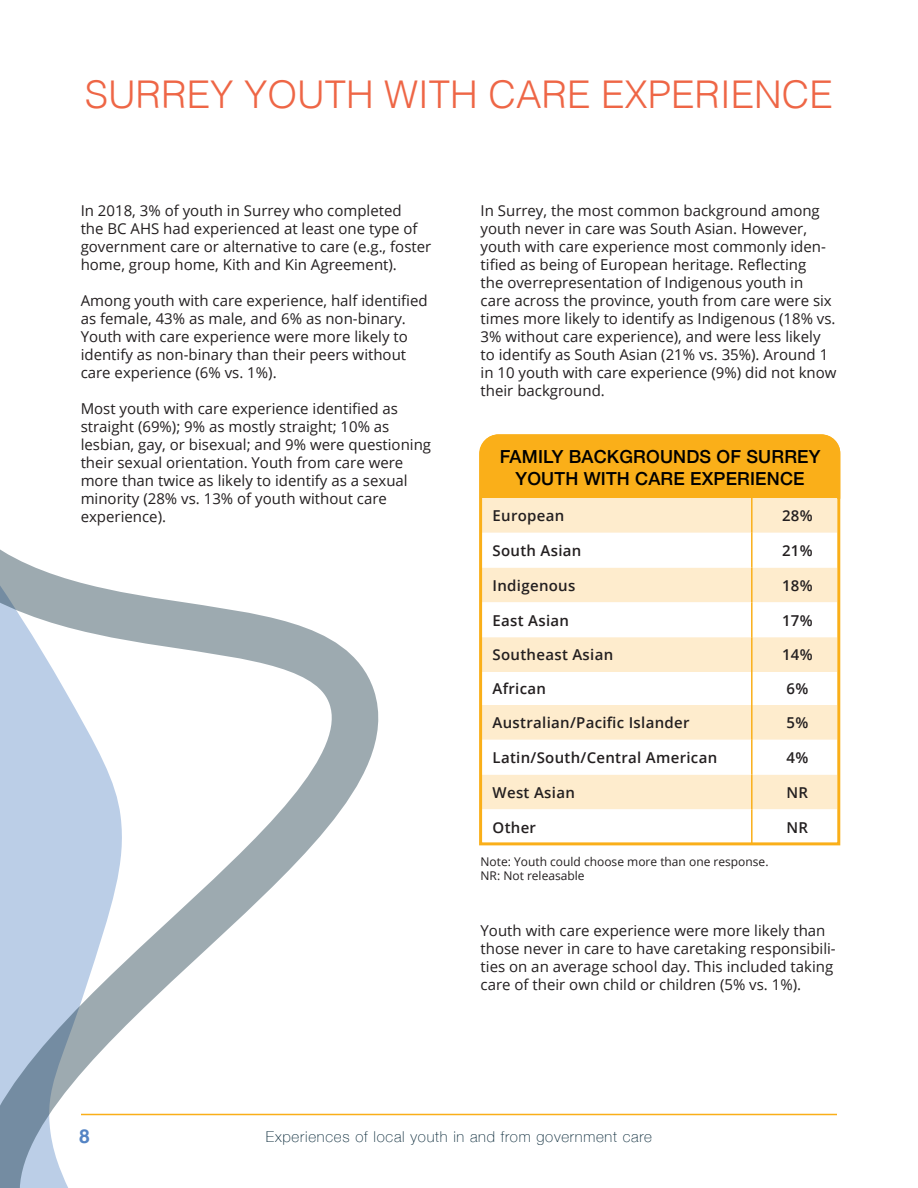
<style>
.page{position:relative;width:918px;height:1188px;background:#fff}
.page>*{position:absolute;margin:0;border:0;box-sizing:border-box;transform-origin:0 0}
.Page_header_1{font:300 38.25px "Helvetica";color:#ee6646}
.t1{font:700 19.5px "Helvetica";color:#5484c4}
.table_header{font:500 18px/21.6px "Helvetica Neue";letter-spacing:.01em;color:#000;text-align:center}
.Body{font:15px/18px "Open Sans";color:#231f20}
.Body_SB{font:600 15px "Open Sans";letter-spacing:.02em;color:#231f20}
.t2{font:100 15px "Helvetica Neue";letter-spacing:.05em;color:#092939}
.Body_centre_SB{font:600 15px "Open Sans";letter-spacing:.02em;color:#231f20}
.note{font:12px "Open Sans";color:#231f20}
</style>
<div class="page">
<hr style="left:81px;top:1114px;width:756px;height:1px;background:#faaf19">
<svg style="left:479px;top:434px;width:362px;height:412px"></svg>
<svg style="left:0;top:549px;width:457px;height:639px"></svg>
<p class="Page_header_1" style="left:85px;top:62px;width:750px">SURREY YOUTH WITH CARE EXPERIENCE</p>
<p class="Body" style="left:81px;top:201px;width:352px">In 2018, 3% of youth in Surrey who completed<br>the BC AHS had experienced at least one type of government care or alternative to care (e.g., foster home, group home, Kith and Kin Agreement).</p>
<p class="Body" style="left:81px;top:291px;width:348px">Among youth with care experience, half identified as female, 43% as male, and 6% as non-binary.<br>Youth with care experience were more likely to identify as non-binary than their peers without care experience (6% vs. 1%).</p>
<p class="Body" style="left:81px;top:399px;width:352px">Most youth with care experience identified as straight (69%); 9% as mostly straight; 10% as lesbian, gay, or bisexual; and 9% were questioning their sexual orientation. Youth from care were more than twice as likely to identify as a sexual minority (28% vs. 13% of youth without care experience).</p>
<p class="Body" style="left:481px;top:201px;width:357px">In Surrey, the most common background among youth never in care was South Asian. However, youth with care experience most commonly iden&shy;tified as being of European heritage. Reflecting<br>the overrepresentation of Indigenous youth in care across the province, youth from care were six times more likely to identify as Indigenous (18% vs.<br>3% without care experience), and were less likely to identify as South Asian (21% vs. 35%). Around 1 in 10 youth with care experience (9%) did not know their background.</p>
<p class="table_header" style="left:500px;top:444px;width:322px">FAMILY BACKGROUNDS OF SURREY<br>YOUTH WITH CARE EXPERIENCE</p>
<p class="Body_SB" style="left:493px;top:505px;width:73px">European</p>
<p class="Body_centre_SB" style="left:782px;top:505px;width:32px">28%</p>
<p class="Body_SB" style="left:493px;top:540px;width:90px">South Asian</p>
<p class="Body_centre_SB" style="left:782px;top:540px;width:32px">21%</p>
<p class="Body_SB" style="left:493px;top:575px;width:84px">Indigenous</p>
<p class="Body_centre_SB" style="left:782px;top:575px;width:32px">18%</p>
<p class="Body_SB" style="left:493px;top:610px;width:78px">East Asian</p>
<p class="Body_centre_SB" style="left:782px;top:610px;width:32px">17%</p>
<p class="Body_SB" style="left:493px;top:645px;width:122px">Southeast Asian</p>
<p class="Body_centre_SB" style="left:782px;top:645px;width:32px">14%</p>
<p class="Body_SB" style="left:493px;top:679px;width:55px">African</p>
<p class="Body_centre_SB" style="left:787px;top:679px;width:23px">6%</p>
<p class="Body_SB" style="left:493px;top:712px;width:198px">Australian/Pacific Islander</p>
<p class="Body_centre_SB" style="left:787px;top:712px;width:23px">5%</p>
<p class="Body_SB" style="left:493px;top:747px;width:226px">Latin/South/Central American</p>
<p class="Body_centre_SB" style="left:787px;top:747px;width:23px">4%</p>
<p class="Body_SB" style="left:493px;top:782px;width:84px">West Asian</p>
<p class="Body_centre_SB" style="left:787px;top:782px;width:23px">NR</p>
<p class="Body_SB" style="left:493px;top:817px;width:45px">Other</p>
<p class="Body_centre_SB" style="left:787px;top:817px;width:23px">NR</p>
<p class="note" style="left:481px;top:853px;width:289px">Note: Youth could choose more than one response.</p>
<p class="note" style="left:481px;top:868px;width:106px">NR: Not releasable</p>
<p class="Body" style="left:481px;top:921px;width:357px">Youth with care experience were more likely than those never in care to have caretaking responsibili&shy;ties on an average school day. This included taking care of their own child or children (5% vs. 1%).</p>
<h2 class="t1" style="left:79px;top:1124px;width:12px">8</h2>
<p class="t2" style="left:266px;top:1125px;width:388px">Experiences of local youth in and from government care</p>
</div>
